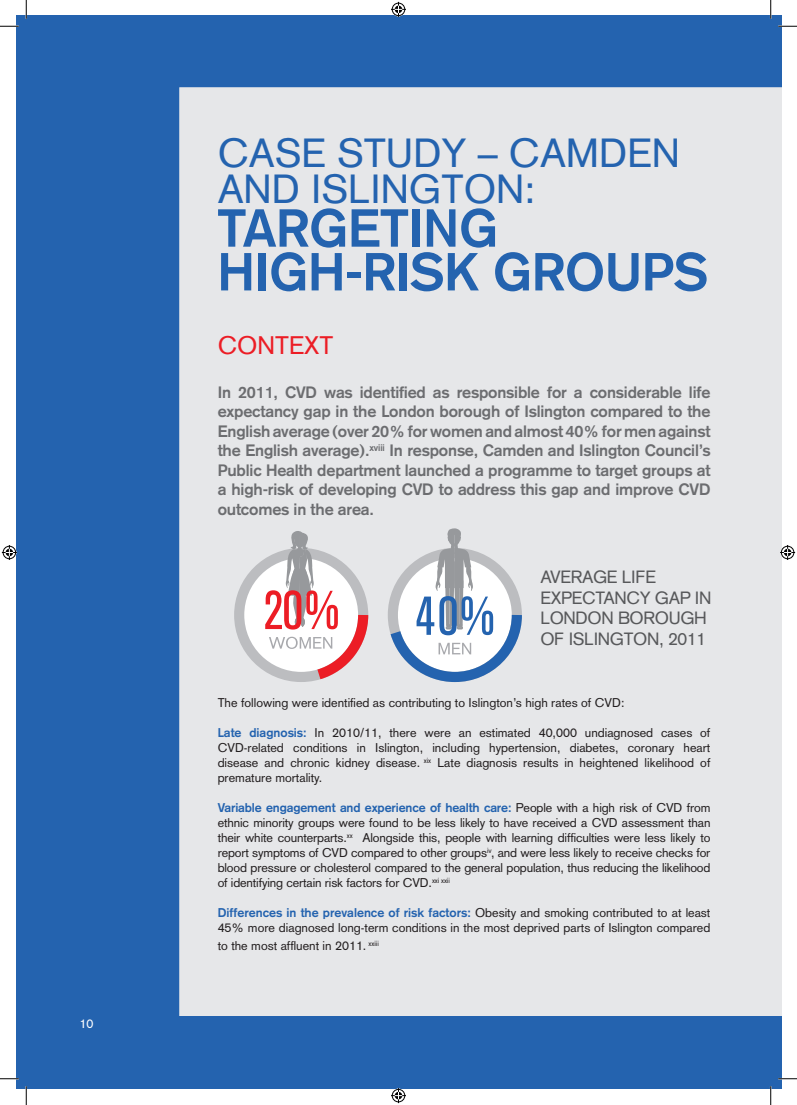
<style>
.page{position:relative;width:797px;height:1105px;background:#fff}
.page>*{position:absolute;margin:0;border:0;box-sizing:border-box;transform-origin:0 0}
.t1{font:700 52.5px/43.8px "Akzidenz Grotesk";color:#2463af}
.t2{font:40px/36.2px "Akzidenz Grotesk";color:#2463af}
.t3{font:25px "Akzidenz Grotesk";color:#ec1d25}
.t4{font:17.5px/20.4px "Akzidenz Grotesk";letter-spacing:-.02em;color:#57585a}
.t5{font:700 16.25px/19.5px "Akzidenz Grotesk";letter-spacing:-.01em;color:#6c6d70;text-align:justify}
.t6{font:12.5px/15px "Akzidenz Grotesk";color:#231f20;text-align:justify}
.t7{font:12.5px "Akzidenz Grotesk";color:#fff}
.s1{font-weight:700;color:#2463af}
</style>
<div class="page">
<div style="left:16px;top:16px;width:765px;height:1073px;background:#2463af"></div>
<div style="left:179px;top:87px;width:602px;height:929px;background:#e6e7e9"></div>
<svg style="left:239px;top:553px;width:124px;height:124px;background:#efeff0"></svg>
<div style="left:234px;top:548px;width:134px;height:134px;border:10px solid #bcbdc0;border-radius:50%"></div>
<svg style="left:265px;top:529px;width:108px;height:158px;background:#e5cdcf"></svg>
<svg style="left:383px;top:528px;width:144px;height:159px;background:#cad3de"></svg>
<svg style="left:0;top:25px;width:19px;height:2px"></svg>
<svg style="left:778px;top:25px;width:19px;height:2px"></svg>
<svg style="left:0;top:1078px;width:19px;height:1px"></svg>
<svg style="left:778px;top:1078px;width:19px;height:1px"></svg>
<svg style="left:25px;top:0;width:2px;height:19px"></svg>
<svg style="left:25px;top:1086px;width:2px;height:19px"></svg>
<svg style="left:770px;top:0;width:1px;height:19px"></svg>
<svg style="left:770px;top:1086px;width:1px;height:19px"></svg>
<svg style="left:391px;top:2px;width:15px;height:15px"></svg>
<svg style="left:391px;top:1088px;width:15px;height:15px"></svg>
<svg style="left:2px;top:545px;width:15px;height:15px"></svg>
<svg style="left:780px;top:545px;width:15px;height:15px"></svg>
<p class="t7" style="left:79px;top:1016px;width:15px">10</p>
<p class="t2" style="left:218px;top:134px;width:464px">CASE STUDY – CAMDEN<br>AND ISLINGTON:</p>
<p class="t1" style="left:218px;top:206px;width:492px">TARGETING<br>HIGH-RISK GROUPS</p>
<p class="t3" style="left:218px;top:330px;width:117px">CONTEXT</p>
<p class="t5" style="left:218px;top:382px;width:494px">In 2011, CVD was identified as responsible for a considerable life expectancy gap in the London borough of Islington compared to the English average (over 20% for women and almost 40% for men against the English average).<sup>xviii</sup> In response, Camden and Islington Council’s Public Health department launched a programme to target groups at a high-risk of developing CVD to address this gap and improve CVD outcomes in the area.</p>
<p class="t4" style="left:540px;top:567px;width:172px">AVERAGE LIFE<br>EXPECTANCY GAP IN<br>LONDON BOROUGH<br>OF ISLINGTON, 2011</p>
<p class="t6" style="left:218px;top:695px;width:408px">The following were identified as contributing to Islington’s high rates of CVD:</p>
<p class="t6" style="left:218px;top:725px;width:494px"><span class="s1">Late diagnosis:</span> In 2010/11, there were an estimated 40,000 undiagnosed cases of CVD-related conditions in Islington, including hypertension, diabetes, coronary heart disease and chronic kidney disease. <sup>xix</sup> Late diagnosis results in heightened likelihood of premature mortality.</p>
<p class="t6" style="left:218px;top:800px;width:494px"><span class="s1">Variable engagement and experience of health care:</span> People with a high risk of CVD from ethnic minority groups were found to be less likely to have received a CVD assessment than their white counterparts.<sup>xx</sup> Alongside this, people with learning difficulties were less likely to report symptoms of CVD compared to other groups<sup>iv</sup>, and were less likely to receive checks for blood pressure or cholesterol compared to the general population, thus reducing the likelihood of identifying certain risk factors for CVD.<sup>xxi</sup> <sup>xxii</sup></p>
<p class="t6" style="left:218px;top:905px;width:494px"><span class="s1">Differences in the prevalence of risk factors:</span> Obesity and smoking contributed to at least<br>45% more diagnosed long-term conditions in the most deprived parts of Islington compared</p>
<p class="t6" style="left:218px;top:938px;width:163px">to the most affluent in 2011. <sup>xxiii</sup></p>
</div>
